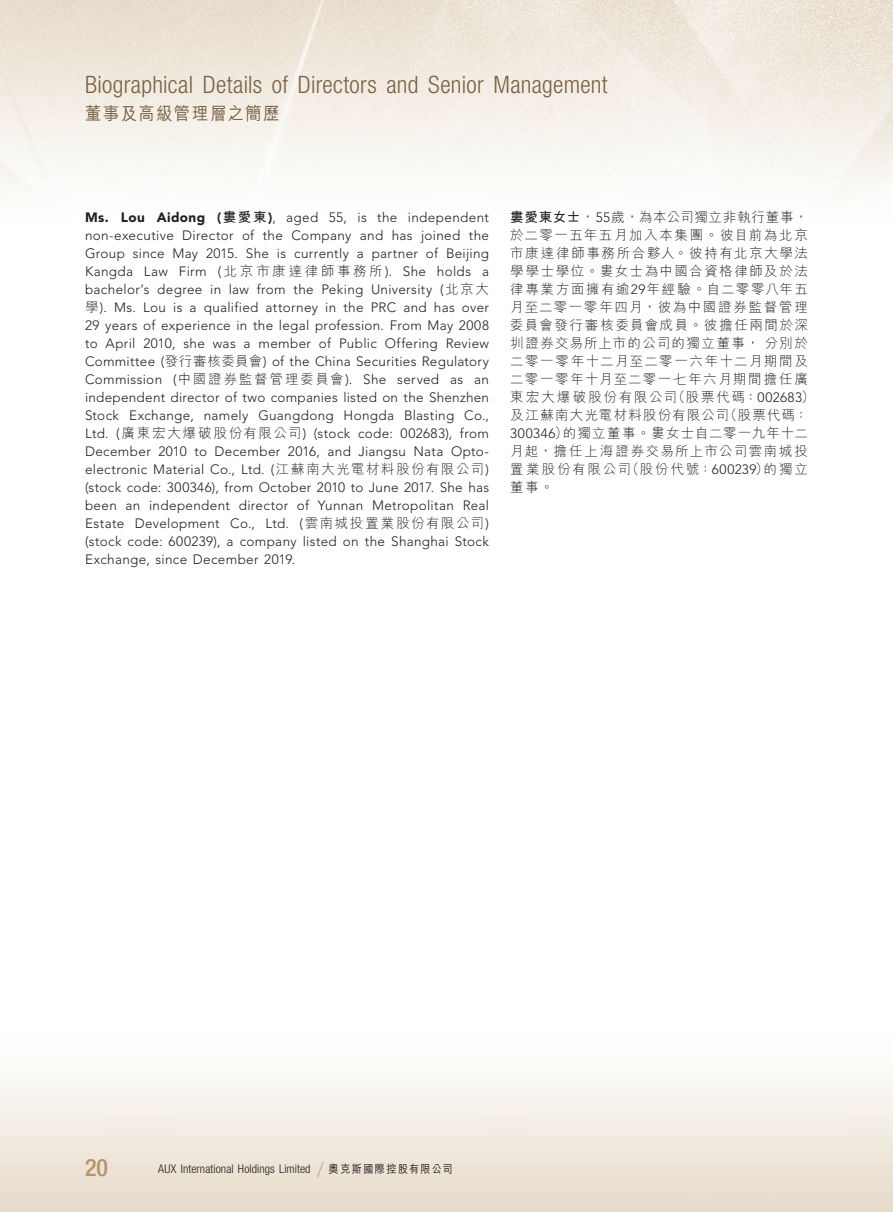
<style>
.page{position:relative;width:893px;height:1212px;background:#fff}
.page>*{position:absolute;margin:0;border:0;box-sizing:border-box;transform-origin:0 0}
.t1{font:300 condensed 24px "Helvetica Neue LT Std";letter-spacing:.015em;color:#786242}
.t2{font:500 condensed 24px "Helvetica Neue LT Std";color:#b79467}
.t3{font:500 18px "M Hei HK";letter-spacing:.1em;color:#786242;scale:.9 1}
._01_Body_Text{font:300 13.5px/18px "Avenir LT Std";letter-spacing:.025em;color:#231f20;text-align:justify}
._01_Body_Text-2{font:300 13.5px/18px "M Hei HK";letter-spacing:.11em;color:#231f20}
.t4{font:300 condensed 12px "Helvetica Neue LT Std";letter-spacing:.005em;color:#231f20}
.t5{font:500 11.25px "M Hei HK";letter-spacing:.135em;color:#231f20;scale:.9 1}
.s1{font-weight:900}
.s2{font-family:"M Hei HK";font-weight:700}
.s3{font-family:"M Hei HK"}
.s4{font-weight:700}
.s5{font-family:"Avenir LT Std"}
.s6{font-family:"Snell Roundhand";font-weight:400;font-stretch:normal;font-size:21px;color:#b79467}
</style>
<div class="page">
<img style="left:0;top:0;width:893px;height:1212px">
<h1 class="t1" style="left:85px;top:71px;width:524px">Biographical Details of Directors and Senior Management</h1>
<h2 class="t3" style="left:85px;top:101px;width:218px">董事及高級管理層之簡歷</h2>
<p class="_01_Body_Text" style="left:85px;top:209px;width:406px"><span class="s1">Ms. Lou Aidong (</span><span class="s2">婁愛東</span><span class="s1">)</span>, aged 55, is the independent non-executive Director of the Company and has joined the Group since May 2015. She is currently a partner of Beijing Kangda Law Firm ( <span class="s3">北京市康達律師事務所</span> ). She holds a bachelor’s degree in law from the Peking University (<span class="s3">北京大學</span>). Ms. Lou is a qualified attorney in the PRC and has over 29 years of experience in the legal profession. From May 2008 to April 2010, she was a member of Public Offering Review Committee (<span class="s3">發行審核委員會</span>) of the China Securities Regulatory Commission (<span class="s3">中國證券監督管理委員會</span>). She served as an independent director of two companies listed on the Shenzhen Stock Exchange, namely Guangdong Hongda Blasting Co., Ltd. (<span class="s3">廣東宏大爆破股份有限公司</span>) (stock code: 002683), from December 2010 to December 2016, and Jiangsu Nata Opto&shy;electronic Material Co., Ltd. (<span class="s3">江蘇南大光電材料股份有限公司</span>) (stock code: 300346), from October 2010 to June 2017. She has been an independent director of Yunnan Metropolitan Real Estate Development Co., Ltd. (<span class="s3">雲南城投置業股份有限公司</span>) (stock code: 600239), a company listed on the Shanghai Stock Exchange, since December 2019.</p>
<p class="_01_Body_Text-2" style="left:510px;top:208px;width:306px"><span class="s4">婁愛東女士</span>，<span class="s5">55</span>歲，為本公司獨立非執行董事，於二零一五年五月加入本集團。彼目前為北京市康達律師事務所合夥人。彼持有北京大學法學學士學位。婁女士為中國合資格律師及於法律專業方面擁有逾<span class="s5">29</span>年經驗。自二零零八年五月至二零一零年四月，彼為中國證券監督管理委員會發行審核委員會成員。彼擔任兩間於深圳證券交易所上市的公司的獨立董事，分別於二零一零年十二月至二零一六年十二月期間及二零一零年十月至二零一七年六月期間擔任廣東宏大爆破股份有限公司（股票代碼：<span class="s5">002683</span>）及江蘇南大光電材料股份有限公司（股票代碼：<br><span class="s5">300346</span>）的獨立董事。婁女士自二零一九年十二月起，擔任上海證券交易所上市公司雲南城投置業股份有限公司（股份代號：<span class="s5">600239</span>）的獨立董事。</p>
<h1 class="t2" style="left:85px;top:1153px;width:24px">20</h1>
<p class="t5" style="left:329px;top:1161px;width:139px">奧克斯國際控股有限公司</p>
<p class="t4" style="left:158px;top:1162px;width:164px">AUX International Holdings Limited <span class="s6">/</span></p>
</div>
